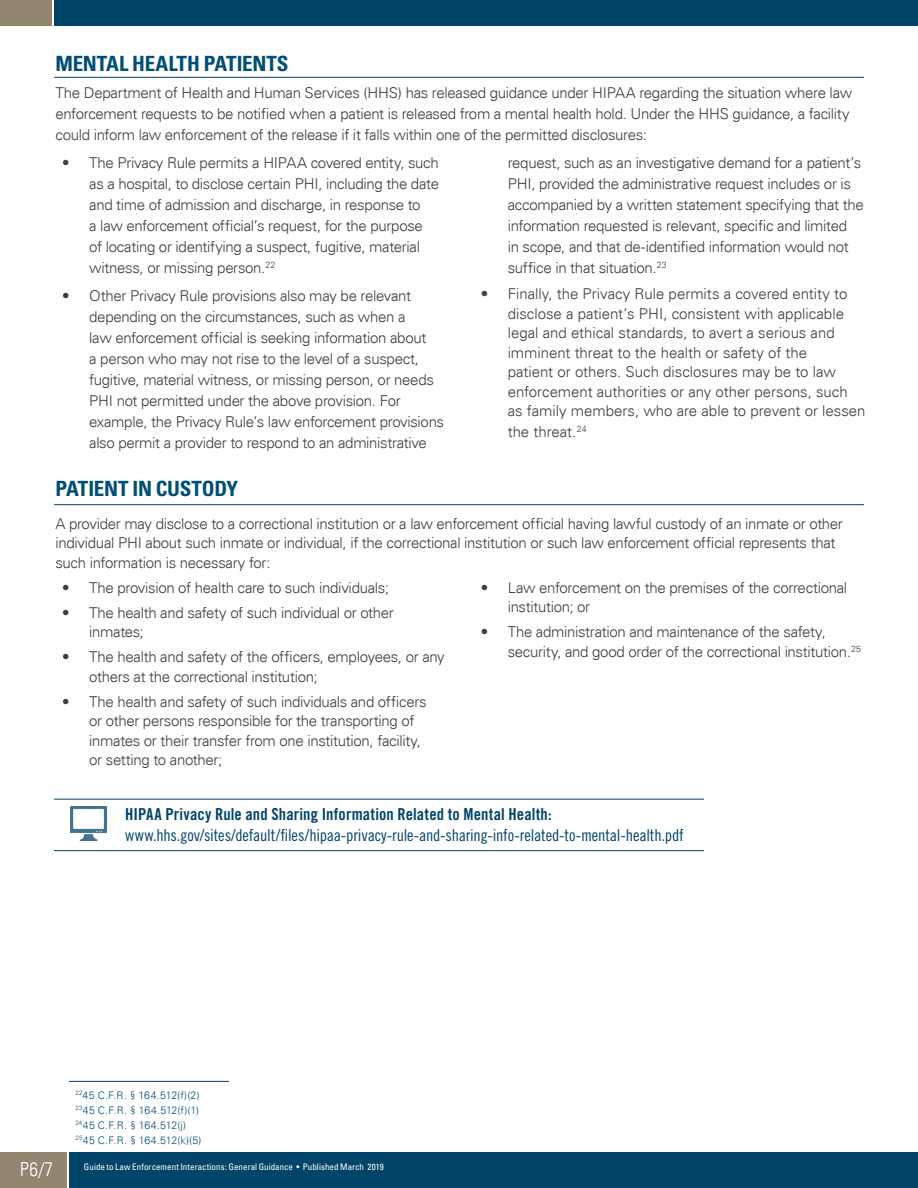
<style>
.page{position:relative;width:918px;height:1188px;background:#fff}
.page>*{position:absolute;margin:0;border:0;box-sizing:border-box;transform-origin:0 0}
.t1{font:700 condensed 21px "Univers";letter-spacing:-.015em;color:#004f76}
.t2{font:300 condensed 19.5px "Univers LT";color:#fff}
.t3{font:16.5px "Trade Gothic LT Std Cn 18";letter-spacing:-.01em;color:#00446a}
.t4{font:16.5px "Trade Gothic LT Std Bd Cn 20";letter-spacing:.005em;color:#00446a}
.t5{font:300 15px/21px "Univers";letter-spacing:-.02em;color:#3e3e3f}
.t6{font:300 10.5px/15px "Univers";letter-spacing:-.015em;color:#004f76}
.t7{font:condensed 9px "Univers";letter-spacing:.005em;color:#fff}
</style>
<div class="page">
<div style="left:0;top:1152px;width:67px;height:36px;background:#938671"></div>
<div style="left:69px;top:1152px;width:849px;height:36px;background:#00446a"></div>
<div style="left:0;top:0;width:52px;height:26px;background:#938671"></div>
<div style="left:54px;top:0;width:864px;height:26px;background:#00446a"></div>
<hr style="left:54px;top:799px;width:650px;height:1px;background:#00446a">
<hr style="left:54px;top:850px;width:650px;height:1px;background:#00446a">
<img style="left:70px;top:806px;width:37px;height:34px">
<hr style="left:54px;top:77px;width:810px;height:1px;background:#00446a">
<hr style="left:54px;top:504px;width:810px;height:1px;background:#00446a">
<hr style="left:69px;top:1081px;width:160px;height:1px;background:#00446a">
<h1 class="t1" style="left:55px;top:50px;width:235px">MENTAL HEALTH PATIENTS</h1>
<p class="t5" style="left:55px;top:83px;width:798px">The Department of Health and Human Services (HHS) has released guidance under HIPAA regarding the situation where law enforcement requests to be notified when a patient is released from a mental health hold. Under the HHS guidance, a facility could inform law enforcement of the release if it falls within one of the permitted disclosures:</p>
<p class="t5" style="left:89px;top:152px;width:351px;text-indent:-27px">• The Privacy Rule permits a HIPAA covered entity, such as a hospital, to disclose certain PHI, including the date and time of admission and discharge, in response to<br>a law enforcement official’s request, for the purpose of locating or identifying a suspect, fugitive, material witness, or missing person.<sup>22</sup></p>
<p class="t5" style="left:89px;top:285px;width:356px;text-indent:-27px">• Other Privacy Rule provisions also may be relevant depending on the circumstances, such as when a<br>law enforcement official is seeking information about<br>a person who may not rise to the level of a suspect, fugitive, material witness, or missing person, or needs PHI not permitted under the above provision. For example, the Privacy Rule’s law enforcement provisions also permit a provider to respond to an administrative</p>
<p class="t5" style="left:508px;top:152px;width:358px">request, such as an investigative demand for a patient’s PHI, provided the administrative request includes or is accompanied by a written statement specifying that the information requested is relevant, specific and limited<br>in scope, and that de-identified information would not suffice in that situation.<sup>23</sup></p>
<p class="t5" style="left:508px;top:284px;width:359px;line-height:19.5px;text-indent:-27px">• Finally, the Privacy Rule permits a covered entity to disclose a patient’s PHI, consistent with applicable legal and ethical standards, to avert a serious and imminent threat to the health or safety of the<br>patient or others. Such disclosures may be to law enforcement authorities or any other persons, such as family members, who are able to prevent or lessen</p>
<p class="t5" style="left:508px;top:422px;width:81px">the threat.<sup>24</sup></p>
<h1 class="t1" style="left:55px;top:476px;width:184px">PATIENT IN CUSTODY</h1>
<p class="t5" style="left:55px;top:514px;width:789px;line-height:19.5px">A provider may disclose to a correctional institution or a law enforcement official having lawful custody of an inmate or other individual PHI about such inmate or individual, if the correctional institution or such law enforcement official represents that such information is necessary for:</p>
<p class="t5" style="left:62px;top:577px;width:328px">• The provision of health care to such individuals;</p>
<p class="t5" style="left:89px;top:603px;width:306px;line-height:19.5px;text-indent:-27px">• The health and safety of such individual or other inmates;</p>
<p class="t5" style="left:89px;top:647px;width:357px;line-height:19.5px;text-indent:-27px">• The health and safety of the officers, employees, or any others at the correctional institution;</p>
<p class="t5" style="left:89px;top:692px;width:339px;line-height:19.5px;text-indent:-27px">• The health and safety of such individuals and officers or other persons responsible for the transporting of inmates or their transfer from one institution, facility, or setting to another;</p>
<p class="t5" style="left:508px;top:578px;width:341px;line-height:19.5px;text-indent:-27px">• Law enforcement on the premises of the correctional institution; or</p>
<p class="t5" style="left:508px;top:622px;width:355px;line-height:19.5px;text-indent:-27px">• The administration and maintenance of the safety, security, and good order of the correctional institution.<sup>25</sup></p>
<p class="t4" style="left:125px;top:804px;width:428px">HIPAA Privacy Rule and Sharing Information Related to Mental Health:</p>
<p class="t3" style="left:125px;top:826px;width:560px">www.hhs.gov/sites/default/files/hipaa-privacy-rule-and-sharing-info-related-to-mental-health.pdf</p>
<h2 class="t2" style="left:20px;top:1158px;width:34px">P6/7</h2>
<p class="t6" style="left:75px;top:1087px;width:128px"><sup>22</sup>45 C.F.R. § 164.512(f)(2)<br><sup>23</sup>45 C.F.R. § 164.512(f)(1)<br><sup>24</sup>45 C.F.R. § 164.512(j)<br><sup>25</sup>45 C.F.R. § 164.512(k)(5)</p>
<p class="t7" style="left:84px;top:1161px;width:301px">Guide to Law Enforcement Interactions: General Guidance • Published March 2019</p>
</div>
